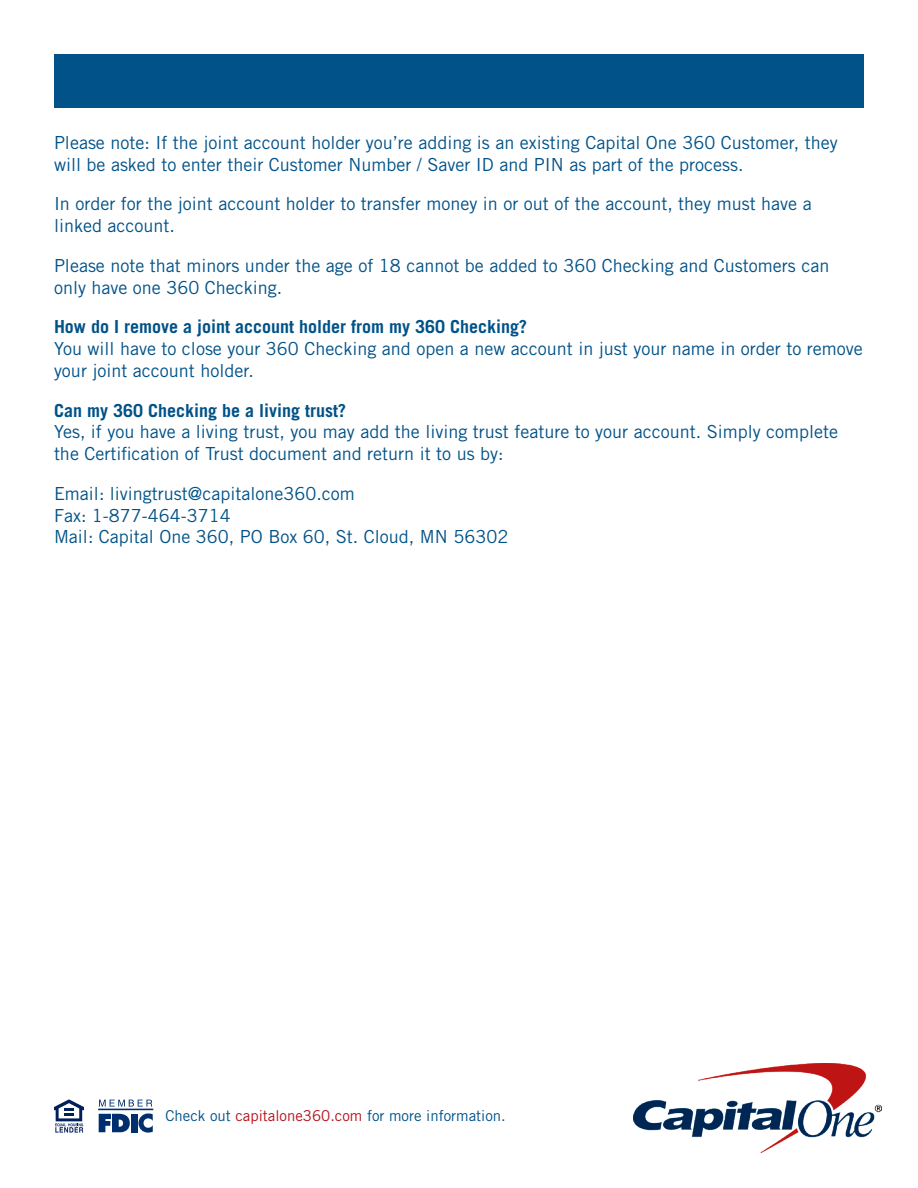
<style>
.page{position:relative;width:918px;height:1188px;background:#fff}
.page>*{position:absolute;margin:0;border:0;box-sizing:border-box;transform-origin:0 0}
._4_text_on_margin{font:18px/21.8px "Trade Gothic";color:#005288}
._1_Bold_Headline{font:700 18px "Trade Gothic";color:#005288}
._2_Text_under_bullet{font:15px "Trade Gothic";color:#005288}
.s1{color:#b5121b}
</style>
<div class="page">
<div style="left:54px;top:54px;width:810px;height:54px;background:#005288"></div>
<svg style="left:54px;top:1099px;width:30px;height:34px"></svg>
<svg style="left:99px;top:1100px;width:53px;height:7px"></svg>
<svg style="left:99px;top:1114px;width:31px;height:18px"></svg>
<div style="left:131px;top:1114px;width:7px;height:18px;background:#002e6e"></div>
<svg style="left:138px;top:1113px;width:15px;height:20px"></svg>
<hr style="left:98px;top:1109px;width:55px;height:1px;background:#002e6e">
<img style="left:634px;top:1064px;width:247px;height:89px">
<p class="_4_text_on_margin" style="left:54px;top:131px;width:785px">Please note: If the joint account holder you’re adding is an existing Capital One 360 Customer, they will be asked to enter their Customer Number / Saver ID and PIN as part of the process.</p>
<p class="_4_text_on_margin" style="left:54px;top:193px;width:759px">In order for the joint account holder to transfer money in or out of the account, they must have a linked account.</p>
<p class="_4_text_on_margin" style="left:54px;top:254px;width:777px">Please note that minors under the age of 18 cannot be added to 360 Checking and Customers can only have one 360 Checking.</p>
<p class="_1_Bold_Headline" style="left:54px;top:316px;width:475px">How do I remove a joint account holder from my 360 Checking?</p>
<p class="_4_text_on_margin" style="left:54px;top:338px;width:810px">You will have to close your 360 Checking and open a new account in just your name in order to remove your joint account holder.</p>
<p class="_1_Bold_Headline" style="left:54px;top:399px;width:294px">Can my 360 Checking be a living trust?</p>
<p class="_4_text_on_margin" style="left:54px;top:421px;width:786px">Yes, if you have a living trust, you may add the living trust feature to your account. Simply complete the Certification of Trust document and return it to us by:</p>
<p class="_4_text_on_margin" style="left:54px;top:482px;width:302px">Email: livingtrust@capitalone360.com</p>
<p class="_4_text_on_margin" style="left:54px;top:504px;width:178px">Fax: 1-877-464-3714</p>
<p class="_4_text_on_margin" style="left:54px;top:526px;width:456px">Mail: Capital One 360, PO Box 60, St. Cloud, MN 56302</p>
<p class="_2_Text_under_bullet" style="left:165px;top:1107px;width:342px">Check out <span class="s1">capitalone360.com</span> for more information.</p>
</div>
